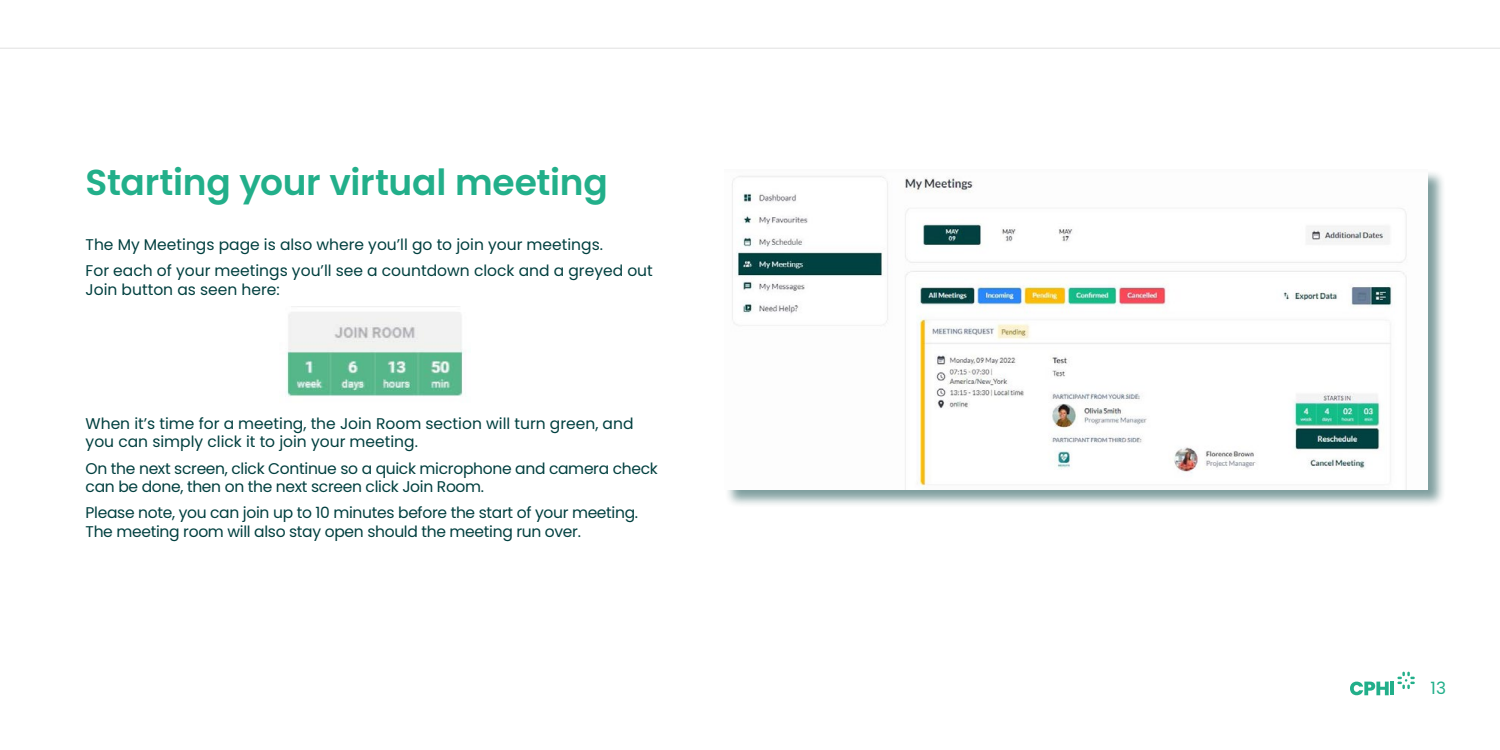
<style>
.page{position:relative;width:1500px;height:750px;background:#fff}
.page>*{position:absolute;margin:0;border:0;box-sizing:border-box;transform-origin:0 0}
.t1{font:600 36px "Poppins";letter-spacing:-.01em;color:#22af8a}
.t2{font:16.95px "Poppins";color:#22af8a}
.t3{font:15.45px/26.1px "Poppins";color:#003f3f}
.t4{font:15.45px/18.6px "Poppins";letter-spacing:-.02em;color:#003f3f}
</style>
<div class="page">
<hr style="left:0;top:48px;width:1500px;height:1px;background:#000">
<img style="left:286px;top:312px;width:178px;height:85px">
<div style="left:725px;top:170px;width:721px;height:338px;background:#003f3f;opacity:.5"></div>
<img style="left:725px;top:170px;width:703px;height:319px">
<svg style="left:1350px;top:672px;width:65px;height:23px"></svg>
<h1 class="t1" style="left:86px;top:162px;width:524px">Starting your virtual meeting</h1>
<p class="t3" style="left:86px;top:231px;width:569px">The My Meetings page is also where you’ll go to join your meetings.<br>For each of your meetings you’ll see a countdown clock and a greyed out</p>
<p class="t3" style="left:86px;top:276px;width:196px">Join button as seen here:</p>
<p class="t3" style="left:86px;top:414px;width:549px;line-height:18.6px">When it’s time for a meeting, the Join Room section will turn green, and you can simply click it to join your meeting.</p>
<p class="t4" style="left:86px;top:459px;width:574px">On the next screen, click Continue so a quick microphone and camera check can be done, then on the next screen click Join Room.</p>
<p class="t4" style="left:86px;top:504px;width:554px">Please note, you can join up to 10 minutes before the start of your meeting.<br>The meeting room will also stay open should the meeting run over.</p>
<p class="t2" style="left:1431px;top:679px;width:17px">13</p>
</div>
